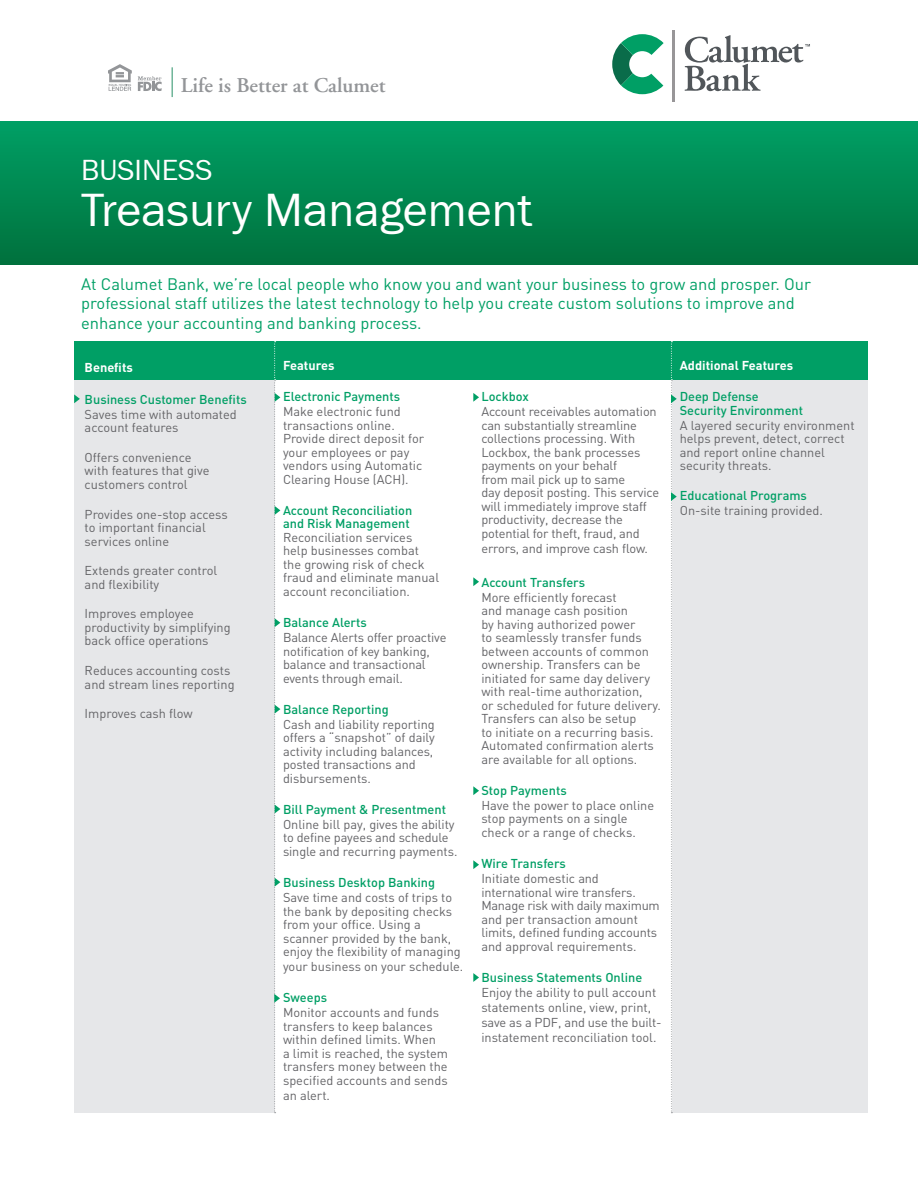
<style>
.page{position:relative;width:918px;height:1188px;background:#fff}
.page>*{position:absolute;margin:0;border:0;box-sizing:border-box;transform-origin:0 0}
.t1{font:48px "Franklin Gothic";color:#fff}
.t2{font:30px "Franklin Gothic";color:#fff}
.t3{font:600 21px "Adobe Garamond";color:#939598}
.t4{font:16.5px/19.5px "DIN";color:#009f65}
.t5{font:12.75px/13.5px "DIN";color:#636366}
.t6{font:500 12.75px/15px "DIN";color:#009f65}
.t7{font:700 12.75px "DIN";color:#fff}
.s1{font-weight:400;color:#636366}
.s2{font-weight:500;color:#009f65}
</style>
<div class="page">
<div style="left:0;top:122px;width:918px;height:143px;background:linear-gradient(to bottom,#009f65,#00713d)"></div>
<div style="left:672px;top:345px;width:196px;height:768px;background:#e6e7e9"></div>
<div style="left:74px;top:345px;width:201px;height:768px;background:#e6e7e9"></div>
<div style="left:74px;top:341px;width:793px;height:39px;background:#009f65"></div>
<svg style="left:671px;top:341px;width:6px;height:772px"></svg>
<svg style="left:473px;top:393px;width:6px;height:9px"></svg>
<svg style="left:473px;top:577px;width:6px;height:9px"></svg>
<svg style="left:473px;top:786px;width:6px;height:9px"></svg>
<svg style="left:473px;top:860px;width:6px;height:9px"></svg>
<svg style="left:473px;top:973px;width:6px;height:9px"></svg>
<svg style="left:74px;top:394px;width:6px;height:9px"></svg>
<svg style="left:274px;top:341px;width:6px;height:772px"></svg>
<svg style="left:612px;top:34px;width:52px;height:60px"></svg>
<hr style="left:673px;top:30px;width:2px;height:71px;background:#989698">
<svg style="left:685px;top:35px;width:125px;height:56px"></svg>
<svg style="left:108px;top:64px;width:24px;height:27px"></svg>
<svg style="left:138px;top:76px;width:24px;height:15px"></svg>
<hr style="left:171px;top:67px;width:2px;height:30px;background:#70b599">
<p class="t3" style="left:181px;top:73px;width:206px">Life is Better at Calumet</p>
<p class="t2" style="left:81px;top:153px;width:133px">BUSINESS</p>
<p class="t1" style="left:81px;top:184px;width:453px">Treasury Management</p>
<p class="t4" style="left:81px;top:274px;width:731px">At Calumet Bank, we’re local people who know you and want your business to grow and prosper. Our professional staff utilizes the latest technology to help you create custom solutions to improve and enhance your accounting and banking process.</p>
<p class="t7" style="left:85px;top:359px;width:50px">Benefits</p>
<p class="t6" style="left:85px;top:391px;width:164px">Business Customer Benefits<br><span class="s1">Saves time with automated</span></p>
<p class="t5" style="left:85px;top:421px;width:95px">account features</p>
<p class="t5" style="left:85px;top:450px;width:126px">Offers convenience with features that give customers control</p>
<p class="t5" style="left:85px;top:507px;width:145px">Provides one-stop access to important financial services online</p>
<p class="t5" style="left:85px;top:564px;width:134px">Extends greater control and flexibility</p>
<p class="t5" style="left:85px;top:607px;width:148px">Improves employee productivity by simplifying back office operations</p>
<p class="t5" style="left:85px;top:664px;width:151px">Reduces accounting costs and stream lines reporting</p>
<p class="t5" style="left:85px;top:707px;width:110px">Improves cash flow</p>
<p class="t7" style="left:283px;top:357px;width:53px">Features</p>
<p class="t6" style="left:283px;top:389px;width:119px">Electronic Payments<br><span class="s1">Make electronic fund</span></p>
<p class="t5" style="left:283px;top:418px;width:143px">transactions online.<br>Provide direct deposit for your employees or pay vendors using Automatic<br>Clearing House (ACH).</p>
<p class="t5" style="left:283px;top:503px;width:158px"><span class="s2">Account Reconciliation<br>and Risk Management<br></span>Reconciliation services help businesses combat the growing risk of check fraud and eliminate manual account reconciliation.</p>
<p class="t5" style="left:283px;top:615px;width:165px;line-height:15px"><span class="s2">Balance Alerts<br></span>Balance Alerts offer proactive</p>
<p class="t5" style="left:283px;top:644px;width:148px">notification of key banking, balance and transactional events through email.</p>
<p class="t5" style="left:283px;top:701px;width:153px;line-height:15px"><span class="s2">Balance Reporting<br></span>Cash and liability reporting</p>
<p class="t5" style="left:283px;top:731px;width:153px">offers a “snapshot” of daily activity including balances, posted transactions and disbursements.</p>
<p class="t5" style="left:283px;top:802px;width:173px;line-height:15px"><span class="s2">Bill Payment &amp; Presentment<br></span>Online bill pay, gives the ability</p>
<p class="t5" style="left:283px;top:831px;width:176px">to define payees and schedule single and recurring payments.</p>
<p class="t5" style="left:283px;top:875px;width:171px;line-height:15px"><span class="s2">Business Desktop Banking<br></span>Save time and costs of trips to</p>
<p class="t5" style="left:283px;top:904px;width:179px">the bank by depositing checks from your office. Using a scanner provided by the bank, enjoy the flexibility of managing</p>
<p class="t5" style="left:283px;top:960px;width:182px">your business on your schedule.</p>
<p class="t5" style="left:283px;top:990px;width:158px;line-height:15px"><span class="s2">Sweeps<br></span>Monitor accounts and funds</p>
<p class="t5" style="left:283px;top:1019px;width:167px">transfers to keep balances within defined limits. When<br>a limit is reached, the system transfers money between the specified accounts and sends</p>
<p class="t5" style="left:283px;top:1088px;width:49px">an alert.</p>
<p class="t5" style="left:481px;top:389px;width:177px;line-height:15px"><span class="s2">Lockbox<br></span>Account receivables automation</p>
<p class="t5" style="left:481px;top:418px;width:179px">can substantially streamline collections processing. With<br>Lockbox, the bank processes payments on your behalf<br>from mail pick up to same<br>day deposit posting. This service will immediately improve staff productivity, decrease the potential for theft, fraud, and</p>
<p class="t5" style="left:481px;top:541px;width:168px">errors, and improve cash flow.</p>
<p class="t5" style="left:481px;top:574px;width:137px;line-height:15px"><span class="s2">Account Transfers<br></span>More efficiently forecast</p>
<p class="t5" style="left:481px;top:604px;width:181px">and manage cash position<br>by having authorized power<br>to seamlessly transfer funds between accounts of common ownership. Transfers can be initiated for same day delivery with real-time authorization,<br>or scheduled for future delivery.<br>Transfers can also be setup<br>to initiate on a recurring basis.<br>Automated confirmation alerts are available for all options.</p>
<p class="t5" style="left:481px;top:783px;width:174px;line-height:15px"><span class="s2">Stop Payments<br></span>Have the power to place online</p>
<p class="t5" style="left:481px;top:812px;width:156px">stop payments on a single check or a range of checks.</p>
<p class="t5" style="left:481px;top:856px;width:119px;line-height:15px"><span class="s2">Wire Transfers<br></span>Initiate domestic and</p>
<p class="t5" style="left:481px;top:885px;width:180px">international wire transfers.<br>Manage risk with daily maximum and per transaction amount limits, defined funding accounts and approval requirements.</p>
<p class="t5" style="left:481px;top:970px;width:182px;line-height:15px"><span class="s2">Business Statements Online<br></span>Enjoy the ability to pull account statements online, view, print, save as a PDF, and use the built&shy;instatement reconciliation tool.</p>
<p class="t7" style="left:680px;top:357px;width:115px">Additional Features</p>
<p class="t6" style="left:680px;top:389px;width:125px;line-height:13.5px">Deep Defense<br>Security Environment</p>
<p class="t5" style="left:680px;top:418px;width:176px">A layered security environment helps prevent, detect, correct and report online channel security threats.</p>
<p class="t5" style="left:680px;top:488px;width:145px;line-height:15px"><span class="s2">Educational Programs<br></span>On-site training provided.</p>
</div>
